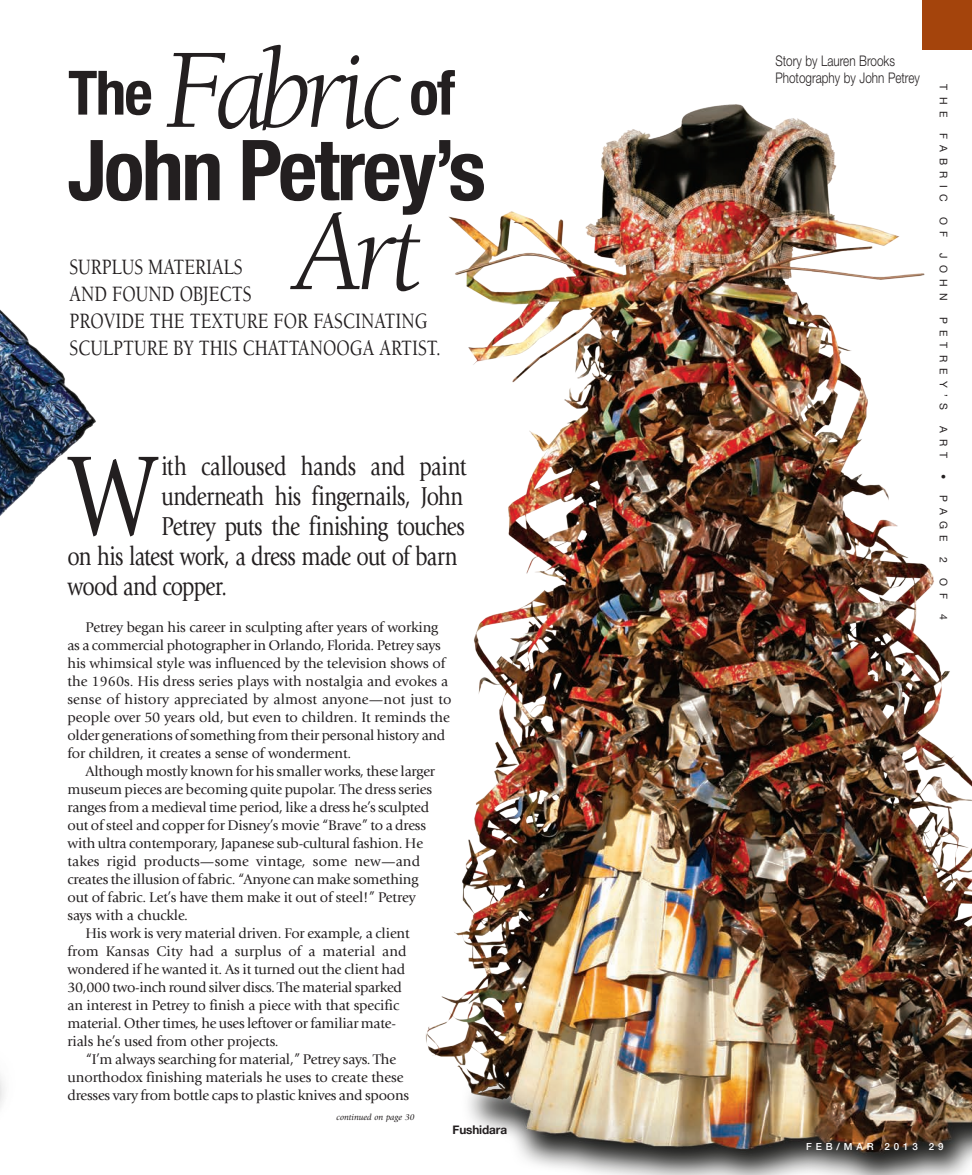
<style>
.page{position:relative;width:972px;height:1175px;background:#fff}
.page>*{position:absolute;margin:0;border:0;box-sizing:border-box;transform-origin:0 0}
.Lead_in{font:117.9px "Giovanni";color:#231f20;scale:.8 1}
.Headline_Berkley_Old{font:italic 116.25px "Berkeley";letter-spacing:-.08em;color:#231f20}
.Headline_Helvetica_N{font:700 condensed 84.15px "Helvetica Neue";letter-spacing:-.03em;color:#231f20}
.Lead_in-2{font:27px "Giovanni";letter-spacing:-.03em;color:#231f20;scale:.8 1}
.Headline_Subhead{font:500 22.5px/27px "Berkeley";color:#231f20;scale:.8 1}
.Body{font:14.7px/18px "Giovanni";letter-spacing:-.01em;color:#231f20}
.by_line{font:300 14.7px "Helvetica Neue";color:#231f20;scale:.8 1}
.captions{font:700 12px "Helvetica Neue";letter-spacing:-.01em;color:#231f20}
.Side_Band_Title{font:10.5px "Helvetica Neue";letter-spacing:.6em;color:#231f20}
.by_line-2{font:500 9.75px "Helvetica Neue";letter-spacing:.4em;color:#fff}
.continued{font:italic 9px "Giovanni";color:#231f20}
.s1{font-family:"Helvetica Neue";font-weight:700;font-style:normal;font-stretch:condensed;font-size:61.2px}
</style>
<div class="page">
<img style="left:425px;top:104px;width:547px;height:1070px">
<div style="left:922px;top:0;width:50px;height:50px;background:#a4440c"></div>
<img style="left:0;top:309px;width:96px;height:798px">
<p class="Headline_Berkley_Old" style="left:68px;top:31px;width:388px"><span class="s1">The</span> Fabric<span class="s1">of</span></p>
<p class="Headline_Helvetica_N" style="left:68px;top:119px;width:420px">John Petrey’s</p>
<p class="Headline_Berkley_Old" style="left:294px;top:193px;width:130px">Art</p>
<p class="Headline_Subhead" style="left:69px;top:254px;width:218px">SURPLUS MATERIALS</p>
<p class="Headline_Subhead" style="left:69px;top:281px;width:229px">AND FOUND OBJECTS</p>
<p class="Headline_Subhead" style="left:69px;top:308px;width:466px">PROVIDE THE TEXTURE FOR FASCINATING<br>SCULPTURE BY THIS CHATTANOOGA ARTIST.</p>
<p class="Lead_in-2" style="left:161px;top:450px;width:383px">ith calloused hands and paint</p>
<p class="Lead_in-2" style="left:161px;top:480px;width:379px">underneath his fingernails, John</p>
<p class="Lead_in-2" style="left:161px;top:510px;width:381px">Petrey puts the finishing touches</p>
<p class="Lead_in-2" style="left:68px;top:540px;width:489px">on his latest work, a dress made out of barn</p>
<p class="Lead_in-2" style="left:68px;top:570px;width:201px">wood and copper.</p>
<p class="Body" style="left:67px;top:618px;width:386px;text-indent:18px">Petrey began his career in sculpting after years of working as a commercial photographer in Orlando, Florida. Petrey says his whimsical style was influenced by the television shows of the 1960s. His dress series plays with nostalgia and evokes a sense of history appreciated by almost anyone—not just to people over 50 years old, but even to children. It reminds the older generations of something from their personal history and for children, it creates a sense of wonderment.</p>
<p class="Body" style="left:67px;top:762px;width:369px;text-indent:18px">Although mostly known for his smaller works, these larger museum pieces are becoming quite pupolar. The dress series ranges from a medieval time period, like a dress he’s sculpted out of steel and copper for Disney’s movie “Brave” to a dress with ultra contemporary, Japanese sub-cultural fashion. He takes rigid products—some vintage, some new—and creates the illusion of fabric. “Anyone can make something out of fabric. Let’s have them make it out of steel!” Petrey says with a chuckle.</p>
<p class="Body" style="left:67px;top:924px;width:344px;text-indent:18px">His work is very material driven. For example, a client from Kansas City had a surplus of a material and wondered if he wanted it. As it turned out the client had 30,000 two-inch round silver discs. The material sparked an interest in Petrey to finish a piece with that specific material. Other times, he uses leftover or familiar mate&shy;rials he’s used from other projects.</p>
<p class="Body" style="left:67px;top:1050px;width:343px;text-align:center">“I’m always searching for material,” Petrey says. The unorthodox finishing materials he uses to create these dresses vary from bottle caps to plastic knives and spoons</p>
<p class="continued" style="left:337px;top:1112px;width:80px">continued on page 30</p>
<p class="Lead_in" style="left:69px;top:430px;width:111px">W</p>
<p class="captions" style="left:453px;top:1122px;width:56px">Fushidara</p>
<p class="by_line" style="left:775px;top:51px;width:151px">Story by Lauren Brooks</p>
<p class="by_line" style="left:775px;top:69px;width:182px">Photography by John Petrey</p>
<p class="Side_Band_Title" style="left:950px;top:84px;width:34px;rotate:90deg">THE</p>
<p class="Side_Band_Title" style="left:950px;top:133px;width:70px;rotate:90deg">FABRIC</p>
<p class="Side_Band_Title" style="left:950px;top:217px;width:22px;rotate:90deg">O F</p>
<p class="Side_Band_Title" style="left:950px;top:253px;width:49px;rotate:90deg">JOHN</p>
<p class="Side_Band_Title" style="left:950px;top:316px;width:95px;rotate:90deg">PETREY’S</p>
<p class="Side_Band_Title" style="left:950px;top:426px;width:34px;rotate:90deg">ART</p>
<p class="Side_Band_Title" style="left:950px;top:474px;width:69px;rotate:90deg">• PAGE</p>
<p class="Side_Band_Title" style="left:950px;top:557px;width:7px;rotate:90deg">2</p>
<p class="Side_Band_Title" style="left:950px;top:578px;width:22px;rotate:90deg">O F</p>
<p class="Side_Band_Title" style="left:950px;top:614px;width:7px;rotate:90deg">4</p>
<p class="by_line-2" style="left:806px;top:1140px;width:139px">FEB/MAR 2013 29</p>
</div>
